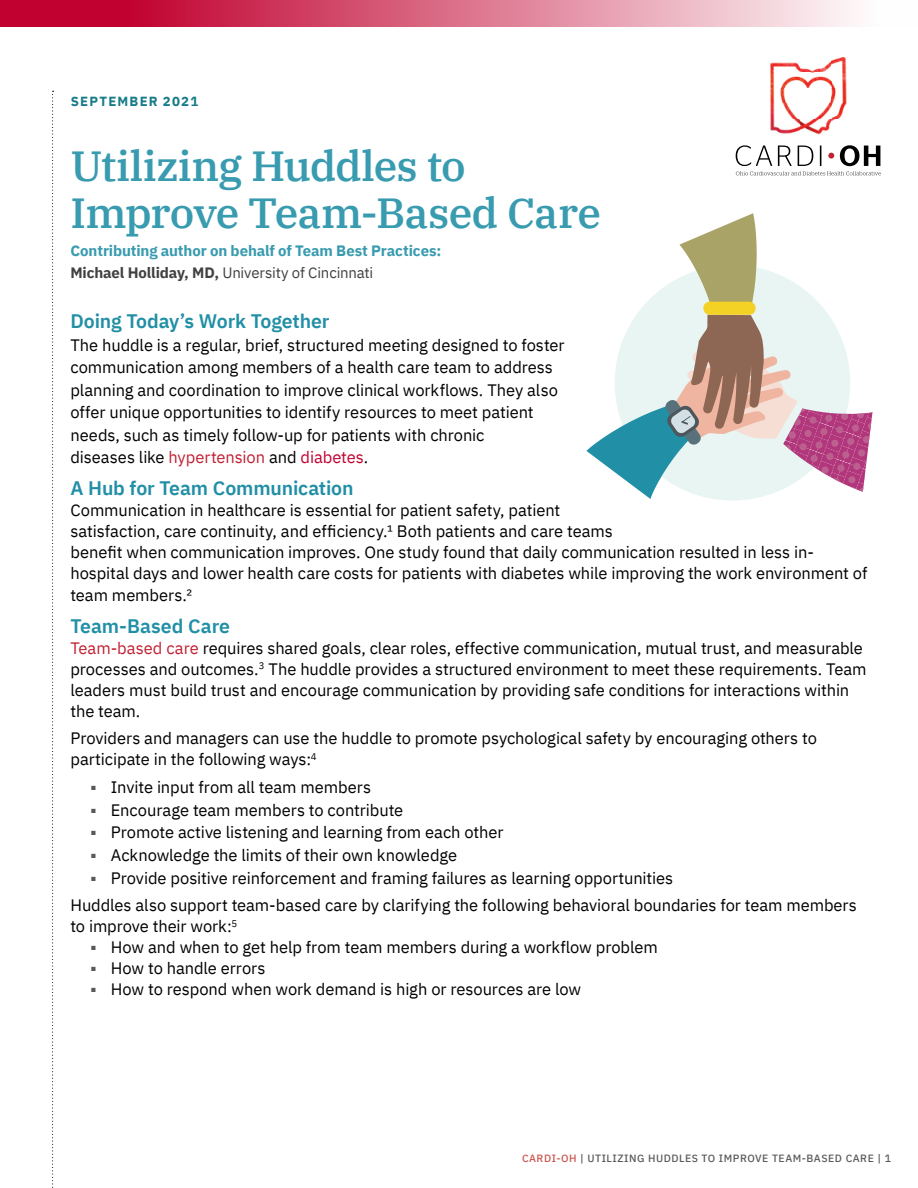
<style>
.page{position:relative;width:918px;height:1188px;background:#fff}
.page>*{position:absolute;margin:0;border:0;box-sizing:border-box;transform-origin:0 0}
.t1{font:500 42px/46.5px "IBM Plex Serif";letter-spacing:-.015em;color:#389baf}
.t2{font:600 19.5px "IBM Plex Sans";letter-spacing:-.005em;color:#218fa6}
.t3{font:16.5px/21px "IBM Plex Sans";letter-spacing:-.005em;color:#000}
.t4{font:700 15px/21.8px "IBM Plex Sans";letter-spacing:-.01em;color:#389baf}
.t5{font:700 13.2px "IBM Plex Sans";letter-spacing:.095em;color:#187c88}
.t6{font:500 10.5px "IBM Plex Sans";letter-spacing:.05em;color:#58595b}
.s1{color:#414042}
.s2{font-weight:400;color:#414042}
.s3{color:#c22033}
.s4{color:#c10230}
.s5{color:#cb534e}
</style>
<div class="page">
<svg style="left:0;top:0;width:854px;height:27px;background:#d96884"></svg>
<svg style="left:52px;top:91px;width:2px;height:1097px"></svg>
<img style="left:770px;top:58px;width:77px;height:77px">
<svg style="left:736px;top:145px;width:145px;height:30px"></svg>
<div style="left:615px;top:265px;width:235px;height:236px;background:#e8f5f3;border-radius:50%"></div>
<svg style="left:679px;top:213px;width:78px;height:93px"></svg>
<div style="left:703px;top:302px;width:53px;height:13px;background:#f3d125;border-radius:6px"></div>
<svg style="left:586px;top:315px;width:287px;height:184px"></svg>
<p class="t5" style="left:71px;top:91px;width:129px">SEPTEMBER 2021</p>
<h1 class="t1" style="left:70px;top:140px;width:532px">Utilizing Huddles to<br>Improve Team-Based Care</h1>
<p class="t4" style="left:70px;top:239px;width:372px">Contributing author on behalf of Team Best Practices:<br><span class="s1">Michael Holliday, MD,</span> <span class="s2">University of Cincinnati</span></p>
<p class="t2" style="left:70px;top:306px;width:261px">Doing Today’s Work Together</p>
<p class="t3" style="left:70px;top:332px;width:496px;line-height:22.5px">The huddle is a regular, brief, structured meeting designed to foster communication among members of a health care team to address planning and coordination to improve clinical workflows. They also offer unique opportunities to identify resources to meet patient needs, such as timely follow-up for patients with chronic<br>diseases like <span class="s3">hypertension</span> and <span class="s4">diabetes</span>.</p>
<p class="t2" style="left:70px;top:473px;width:285px">A Hub for Team Communication</p>
<p class="t3" style="left:70px;top:498px;width:798px">Communication in healthcare is essential for patient safety, patient<br>satisfaction, care continuity, and efficiency.¹ Both patients and care teams<br>benefit when communication improves. One study found that daily communication resulted in less in&shy;hospital days and lower health care costs for patients with diabetes while improving the work environment of</p>
<p class="t3" style="left:70px;top:584px;width:123px">team members.²</p>
<p class="t2" style="left:70px;top:610px;width:161px">Team-Based Care</p>
<p class="t3" style="left:70px;top:636px;width:798px"><span class="s3">Team-based care</span> requires shared goals, clear roles, effective communication, mutual trust, and measurable processes and outcomes.<sup>3</sup> The huddle provides a structured environment to meet these requirements. Team leaders must build trust and encourage communication by providing safe conditions for interactions within the team.</p>
<p class="t3" style="left:70px;top:727px;width:748px">Providers and managers can use the huddle to promote psychological safety by encouraging others to participate in the following ways:<sup>4</sup></p>
<p class="t3" style="left:91px;top:776px;width:282px"><sup>■</sup> Invite input from all team members</p>
<p class="t3" style="left:91px;top:798px;width:314px"><sup>■</sup> Encourage team members to contribute</p>
<p class="t3" style="left:91px;top:821px;width:414px"><sup>■</sup> Promote active listening and learning from each other</p>
<p class="t3" style="left:91px;top:843px;width:368px"><sup>■</sup> Acknowledge the limits of their own knowledge</p>
<p class="t3" style="left:70px;top:863px;width:788px;line-height:27.8px;text-indent:20px"><sup>■</sup> Provide positive reinforcement and framing failures as learning opportunities<br>Huddles also support team-based care by clarifying the following behavioral boundaries for team members</p>
<p class="t3" style="left:70px;top:915px;width:168px">to improve their work:<sup>5</sup></p>
<p class="t3" style="left:91px;top:936px;width:569px"><sup>■</sup> How and when to get help from team members during a workflow problem</p>
<p class="t3" style="left:91px;top:957px;width:176px"><sup>■</sup> How to handle errors</p>
<p class="t3" style="left:91px;top:978px;width:492px"><sup>■</sup> How to respond when work demand is high or resources are low</p>
<p class="t6" style="left:522px;top:1150px;width:370px"><span class="s5">CARDI-OH</span> | UTILIZING HUDDLES TO IMPROVE TEAM-BASED CARE | 1</p>
</div>
